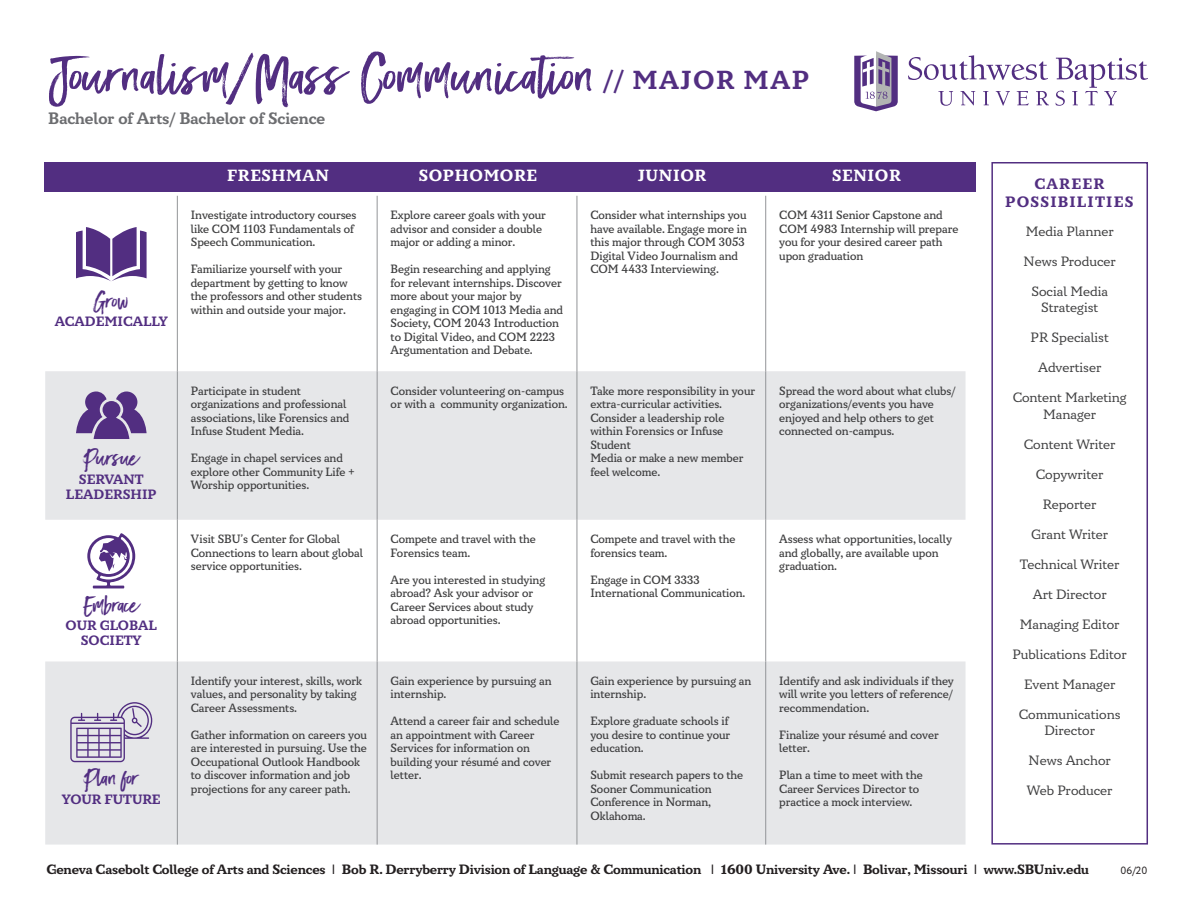
<style>
.page{position:relative;width:1188px;height:918px;background:#fff}
.page>*{position:absolute;margin:0;border:0;box-sizing:border-box;transform-origin:0 0}
.t1{font:49.2px "Black Diamond";letter-spacing:-.01em;color:#522e81;scale:1.2 1}
.t2{font:700 25.95px "Circe Slab B";letter-spacing:.06em;color:#522e81}
.t3{font:21px "Black Diamond";letter-spacing:-.02em;color:#522e81;scale:1.2 1}
.t4{font:700 16.5px "Circe Slab B";color:#6c6d70}
.t5{font:700 16.2px "Circe Slab C";letter-spacing:.04em;color:#fff}
.t6{font:700 15px "Circe Slab C";letter-spacing:.08em;color:#522e81}
.t7{font:13.5px/16.5px "Circe Slab B";color:#3e3e3f;text-align:center}
.t8{font:700 13.5px "Circe Slab C";letter-spacing:-.01em;color:#231f20}
.t9{font:700 13.5px/15px "Circe Slab B";color:#522e81;text-align:center}
.t10{font:500 12px/13.5px "Circe Slab B";color:#3e3e3f;scale:.95 1}
.t11{font:10.5px "Circe";color:#231f20}
</style>
<div class="page">
<div style="left:45px;top:162px;width:931px;height:29px;background:#522e81"></div>
<svg style="left:45px;top:371px;width:921px;height:474px;fill:#e6e7e9"></svg>
<hr style="left:177px;top:196px;width:1px;height:175px;background:#939598">
<hr style="left:177px;top:371px;width:1px;height:149px;background:#939598">
<hr style="left:177px;top:520px;width:1px;height:142px;background:#939598">
<hr style="left:765px;top:196px;width:1px;height:175px;background:#939598">
<hr style="left:765px;top:371px;width:1px;height:149px;background:#939598">
<hr style="left:765px;top:520px;width:1px;height:142px;background:#939598">
<hr style="left:377px;top:196px;width:1px;height:175px;background:#939598">
<hr style="left:377px;top:371px;width:1px;height:149px;background:#939598">
<hr style="left:377px;top:520px;width:1px;height:142px;background:#939598">
<hr style="left:577px;top:196px;width:1px;height:175px;background:#939598">
<hr style="left:577px;top:371px;width:1px;height:149px;background:#939598">
<hr style="left:577px;top:520px;width:1px;height:142px;background:#939598">
<hr style="left:177px;top:662px;width:1px;height:183px;background:#939598">
<hr style="left:377px;top:662px;width:1px;height:183px;background:#939598">
<hr style="left:577px;top:662px;width:1px;height:183px;background:#939598">
<hr style="left:765px;top:662px;width:1px;height:183px;background:#939598">
<svg style="left:76px;top:392px;width:71px;height:47px;background:#836ca3"></svg>
<svg style="left:854px;top:51px;width:44px;height:60px"></svg>
<svg style="left:908px;top:55px;width:140px;height:25px"></svg>
<svg style="left:938px;top:91px;width:15px;height:15px"></svg>
<svg style="left:961px;top:91px;width:14px;height:15px"></svg>
<svg style="left:983px;top:91px;width:6px;height:14px"></svg>
<svg style="left:996px;top:91px;width:14px;height:15px"></svg>
<svg style="left:1017px;top:91px;width:12px;height:14px"></svg>
<svg style="left:1036px;top:91px;width:13px;height:14px"></svg>
<svg style="left:1056px;top:58px;width:92px;height:48px"></svg>
<div style="left:991px;top:162px;width:157px;height:683px;border:2px solid #522e81"></div>
<svg style="left:76px;top:227px;width:71px;height:54px"></svg>
<svg style="left:87px;top:533px;width:48px;height:55px"></svg>
<svg style="left:70px;top:702px;width:82px;height:60px;background:#c3bcd0"></svg>
<p class="t1" style="left:48px;top:44px;width:459px">Journalism/Mass Communication</p>
<p class="t4" style="left:48px;top:109px;width:279px">Bachelor of Arts/ Bachelor of Science</p>
<p class="t2" style="left:604px;top:65px;width:207px">// MAJOR MAP</p>
<p class="t3" style="left:93px;top:287px;width:32px">Grow</p>
<p class="t9" style="left:55px;top:314px;width:114px">ACADEMICALLY</p>
<p class="t3" style="left:83px;top:445px;width:49px">Pursue</p>
<p class="t9" style="left:66px;top:472px;width:92px">SERVANT<br>LEADERSHIP</p>
<p class="t3" style="left:83px;top:591px;width:49px">Embrace</p>
<p class="t9" style="left:66px;top:619px;width:93px">OUR GLOBAL</p>
<p class="t9" style="left:81px;top:634px;width:62px">SOCIETY</p>
<p class="t3" style="left:83px;top:765px;width:49px">Plan for</p>
<p class="t9" style="left:62px;top:792px;width:101px">YOUR FUTURE</p>
<p class="t5" style="left:227px;top:166px;width:103px">FRESHMAN</p>
<p class="t5" style="left:419px;top:166px;width:120px">SOPHOMORE</p>
<p class="t5" style="left:638px;top:166px;width:70px">JUNIOR</p>
<p class="t5" style="left:832px;top:166px;width:70px">SENIOR</p>
<p class="t10" style="left:191px;top:209px;width:176px">Investigate introductory courses like COM 1103 Fundamentals of<br>Speech Communication.</p>
<p class="t10" style="left:191px;top:263px;width:182px">Familiarize yourself with your department by getting to know the professors and other students within and outside your major.</p>
<p class="t10" style="left:191px;top:384px;width:168px">Participate in student organizations and professional associations, like Forensics and<br>Infuse Student Media.</p>
<p class="t10" style="left:191px;top:452px;width:174px">Engage in chapel services and explore other Community Life +<br>Worship opportunities.</p>
<p class="t10" style="left:391px;top:209px;width:165px">Explore career goals with your advisor and consider a double major or adding a minor.</p>
<p class="t10" style="left:391px;top:263px;width:183px">Begin researching and applying for relevant internships. Discover more about your major by engaging in COM 1013 Media and<br>Society, COM 2043 Introduction to Digital Video, and COM 2223<br>Argumentation and Debate.</p>
<p class="t10" style="left:590px;top:209px;width:166px">Consider what internships you have available. Engage more in this major through COM 3053<br>Digital Video Journalism and<br>COM 4433 Interviewing.</p>
<p class="t10" style="left:779px;top:209px;width:190px">COM 4311 Senior Capstone and<br>COM 4983 Internship will prepare you for your desired career path upon graduation</p>
<p class="t10" style="left:391px;top:384px;width:188px">Consider volunteering on-campus or with a community organization.</p>
<p class="t10" style="left:590px;top:384px;width:175px">Take more responsibility in your extra-curricular activities.</p>
<p class="t10" style="left:590px;top:411px;width:143px;text-align:justify">Consider a leadership role within Forensics or Infuse Student</p>
<p class="t10" style="left:590px;top:452px;width:163px">Media or make a new member feel welcome.</p>
<p class="t10" style="left:779px;top:384px;width:187px">Spread the word about what clubs/ organizations/events you have enjoyed and help others to get connected on-campus.</p>
<p class="t10" style="left:191px;top:533px;width:183px">Visit SBU’s Center for Global<br>Connections to learn about global service opportunities.</p>
<p class="t10" style="left:391px;top:533px;width:154px">Compete and travel with the<br>Forensics team.</p>
<p class="t10" style="left:391px;top:573px;width:164px">Are you interested in studying abroad? Ask your advisor or<br>Career Services about study abroad opportunities.</p>
<p class="t10" style="left:191px;top:675px;width:182px">Identify your interest, skills, work values, and personality by taking<br>Career Assessments.</p>
<p class="t10" style="left:191px;top:729px;width:187px">Gather information on careers you are interested in pursuing. Use the Occupational Outlook Handbook to discover information and job projections for any career path.</p>
<p class="t10" style="left:391px;top:675px;width:171px">Gain experience by pursuing an internship.</p>
<p class="t10" style="left:391px;top:715px;width:179px">Attend a career fair and schedule an appointment with Career<br>Services for information on building your résumé and cover letter.</p>
<p class="t10" style="left:590px;top:533px;width:154px">Compete and travel with the forensics team.</p>
<p class="t10" style="left:590px;top:573px;width:117px">Engage in COM 3333</p>
<p class="t10" style="left:590px;top:587px;width:165px">International Communication.</p>
<p class="t10" style="left:779px;top:533px;width:183px">Assess what opportunities, locally and globally, are available upon graduation.</p>
<p class="t10" style="left:590px;top:675px;width:171px">Gain experience by pursuing an internship.</p>
<p class="t10" style="left:590px;top:715px;width:149px">Explore graduate schools if you desire to continue your education.</p>
<p class="t10" style="left:590px;top:769px;width:162px">Submit research papers to the</p>
<p class="t10" style="left:590px;top:783px;width:129px">Sooner Communication</p>
<p class="t10" style="left:590px;top:796px;width:129px">Conference in Norman,</p>
<p class="t10" style="left:590px;top:810px;width:60px">Oklahoma.</p>
<p class="t10" style="left:779px;top:675px;width:185px;text-align:justify">Identify and ask individuals if they will write you letters of reference/ recommendation.</p>
<p class="t10" style="left:779px;top:729px;width:169px">Finalize your résumé and cover letter.</p>
<p class="t10" style="left:779px;top:769px;width:153px">Plan a time to meet with the</p>
<p class="t10" style="left:779px;top:783px;width:149px">Career Services Director to practice a mock interview.</p>
<p class="t6" style="left:1034px;top:175px;width:72px">CAREER</p>
<p class="t6" style="left:1005px;top:193px;width:130px">POSSIBILITIES</p>
<p class="t7" style="left:1026px;top:223px;width:89px">Media Planner</p>
<p class="t7" style="left:1024px;top:253px;width:94px">News Producer</p>
<p class="t7" style="left:1031px;top:283px;width:78px">Social Media<br>Strategist</p>
<p class="t7" style="left:1031px;top:330px;width:80px">PR Specialist</p>
<p class="t7" style="left:1038px;top:360px;width:65px">Advertiser</p>
<p class="t7" style="left:1013px;top:390px;width:116px">Content Marketing<br>Manager</p>
<p class="t7" style="left:1024px;top:436px;width:93px">Content Writer</p>
<p class="t7" style="left:1036px;top:466px;width:69px">Copywriter</p>
<p class="t7" style="left:1043px;top:496px;width:55px">Reporter</p>
<p class="t7" style="left:1031px;top:526px;width:78px">Grant Writer</p>
<p class="t7" style="left:1020px;top:556px;width:101px">Technical Writer</p>
<p class="t7" style="left:1033px;top:586px;width:75px">Art Director</p>
<p class="t7" style="left:1020px;top:616px;width:101px">Managing Editor</p>
<p class="t7" style="left:1013px;top:646px;width:116px">Publications Editor</p>
<p class="t7" style="left:1024px;top:676px;width:93px">Event Manager</p>
<p class="t7" style="left:1019px;top:706px;width:103px">Communications<br>Director</p>
<p class="t7" style="left:1029px;top:753px;width:84px">News Anchor</p>
<p class="t7" style="left:1027px;top:783px;width:87px">Web Producer</p>
<p class="t8" style="left:46px;top:862px;width:1044px">Geneva Casebolt College of Arts and Sciences | Bob R. Derryberry Division of Language &amp; Communication | 1600 University Ave. | Bolivar, Missouri | www.SBUniv.edu</p>
<p class="t11" style="left:1121px;top:863px;width:28px">06/20</p>
</div>
